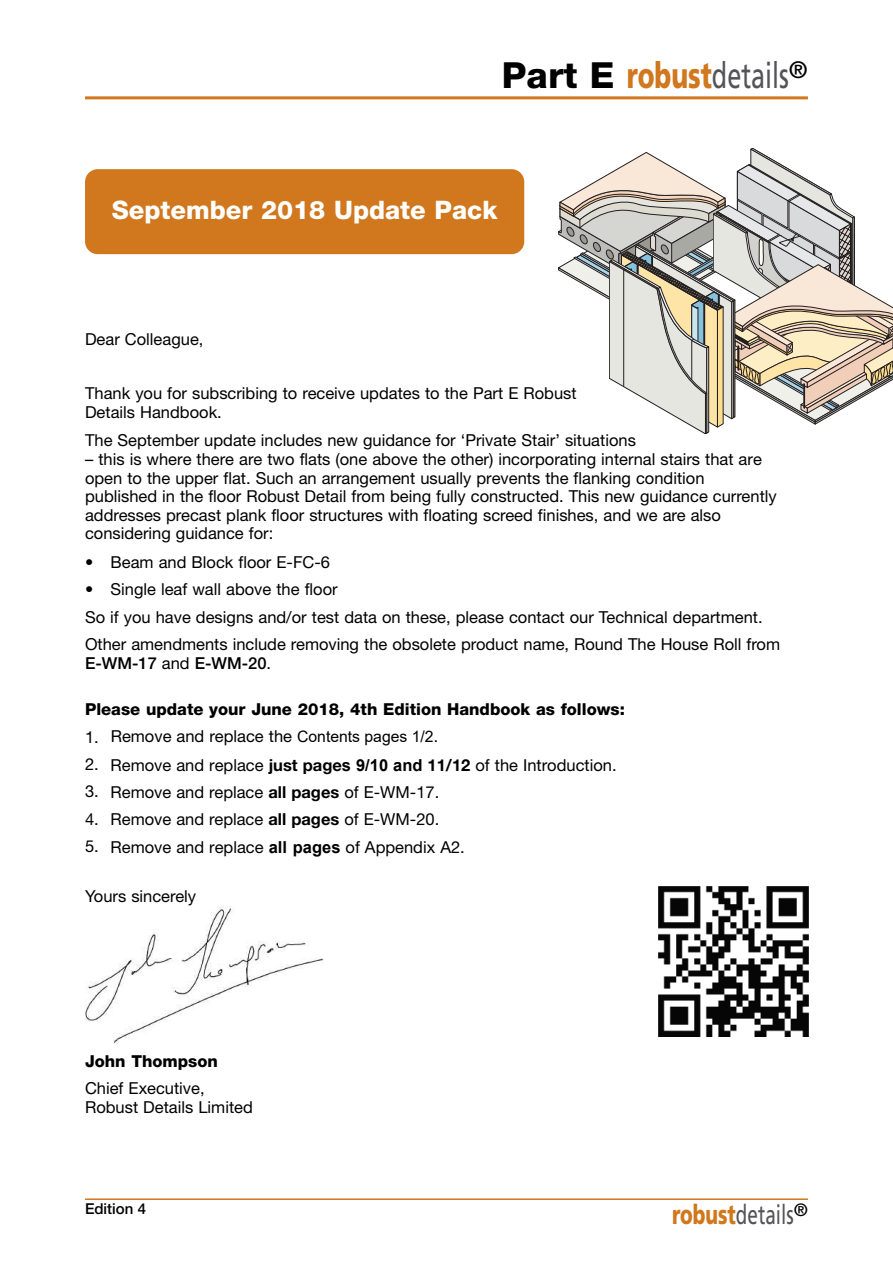
<style>
.page{position:relative;width:893px;height:1263px;background:#fff}
.page>*{position:absolute;margin:0;border:0;box-sizing:border-box;transform-origin:0 0}
.t1{font:36px "Frutiger";color:#545357;scale:.7 1}
.t2{font:27px "Frutiger";color:#545357;scale:.7 1}
.t3{font:800 25.5px "Helvetica Neue";color:#fff}
.t4{font:16.5px/18.6px "Helvetica Neue";color:#000}
.t5{font:800 16.5px "Helvetica Neue";color:#000}
.t6{font:500 16.5px "Helvetica Neue";color:#000}
.t7{font:500 15px "Helvetica Neue";color:#000}
.s1{font-family:"Helvetica Neue";font-weight:800;color:#000}
.s2{font-weight:900;color:#d1771d}
.s3{font-weight:400}
.s4{font-weight:700}
.s5{font-family:"Arial";font-weight:700}
.s6{font-family:"Arial";font-size:15.75px}
.s7{font-size:15.75px}
</style>
<div class="page">
<img style="left:85px;top:907px;width:239px;height:138px">
<hr style="left:85px;top:1198px;width:723px;height:2px;background:#d1771d">
<img style="left:658px;top:886px;width:151px;height:151px">
<hr style="left:85px;top:96px;width:723px;height:3px;background:#d1771d">
<div style="left:85px;top:169px;width:439px;height:85px;background:#d1771d;border-radius:13px"></div>
<svg style="left:558px;top:148px;width:335px;height:286px"></svg>
<h1 class="t1" style="left:502px;top:61px;width:439px"><span class="s1">Part E</span> <span class="s2">robust</span>details<sup>®</sup></h1>
<h3 class="t3" style="left:112px;top:201px;width:387px">September 2018 Update Pack</h3>
<p class="t4" style="left:85px;top:331px;width:120px">Dear Colleague,</p>
<p class="t4" style="left:85px;top:386px;width:493px">Thank you for subscribing to receive updates to the Part E Robust<br>Details Handbook.</p>
<p class="t4" style="left:85px;top:432px;width:552px">The September update includes new guidance for ‘Private Stair’ situations</p>
<p class="t4" style="left:85px;top:451px;width:693px">– this is where there are two flats (one above the other) incorporating internal stairs that are open to the upper flat. Such an arrangement usually prevents the flanking condition published in the floor Robust Detail from being fully constructed. This new guidance currently addresses precast plank floor structures with floating screed finishes, and we are also considering guidance for:</p>
<p class="t4" style="left:85px;top:554px;width:246px">• Beam and Block floor E-FC-6</p>
<p class="t4" style="left:85px;top:577px;width:697px;line-height:27.5px">• Single leaf wall above the floor<br>So if you have designs and/or test data on these, please contact our Technical department.<br>Other amendments include removing the obsolete product name, Round The House Roll from</p>
<p class="t6" style="left:85px;top:657px;width:188px">E-WM-17 <span class="s3">and</span> E-WM-20<span class="s3">.</span></p>
<p class="t5" style="left:85px;top:703px;width:541px">Please update your June 2018, 4th Edition Handbook as follows:</p>
<p class="t4" style="left:85px;top:729px;width:15px">1.</p>
<p class="t4" style="left:85px;top:757px;width:533px">2. Remove and replace <span class="s4">just page</span><span class="s5">s 9/10 and</span> <span class="s4">11/12</span> of the Introduction.</p>
<p class="t4" style="left:85px;top:784px;width:356px">3. Remove and replace <span class="s4">all pages</span> of E-WM-17.</p>
<p class="t4" style="left:85px;top:812px;width:356px">4. Remove and replace <span class="s4">all pages</span> of E-WM-20.</p>
<p class="t4" style="left:85px;top:839px;width:381px">5. Remove and replace <span class="s5">all pages</span> of Appendix A2.</p>
<p class="t4" style="left:111px;top:728px;width:329px">Remove and replace the <span class="s6">Contents pages 1/2</span><span class="s7">.</span></p>
<p class="t4" style="left:85px;top:888px;width:113px">Yours sincerely</p>
<p class="t5" style="left:85px;top:1055px;width:134px">John Thompson</p>
<p class="t4" style="left:85px;top:1080px;width:169px">Chief Executive,<br>Robust Details Limited</p>
<p class="t7" style="left:85px;top:1203px;width:63px">Edition 4</p>
<h2 class="t2" style="left:672px;top:1203px;width:195px"><span class="s2">robust</span>details<sup>®</sup></h2>
</div>
